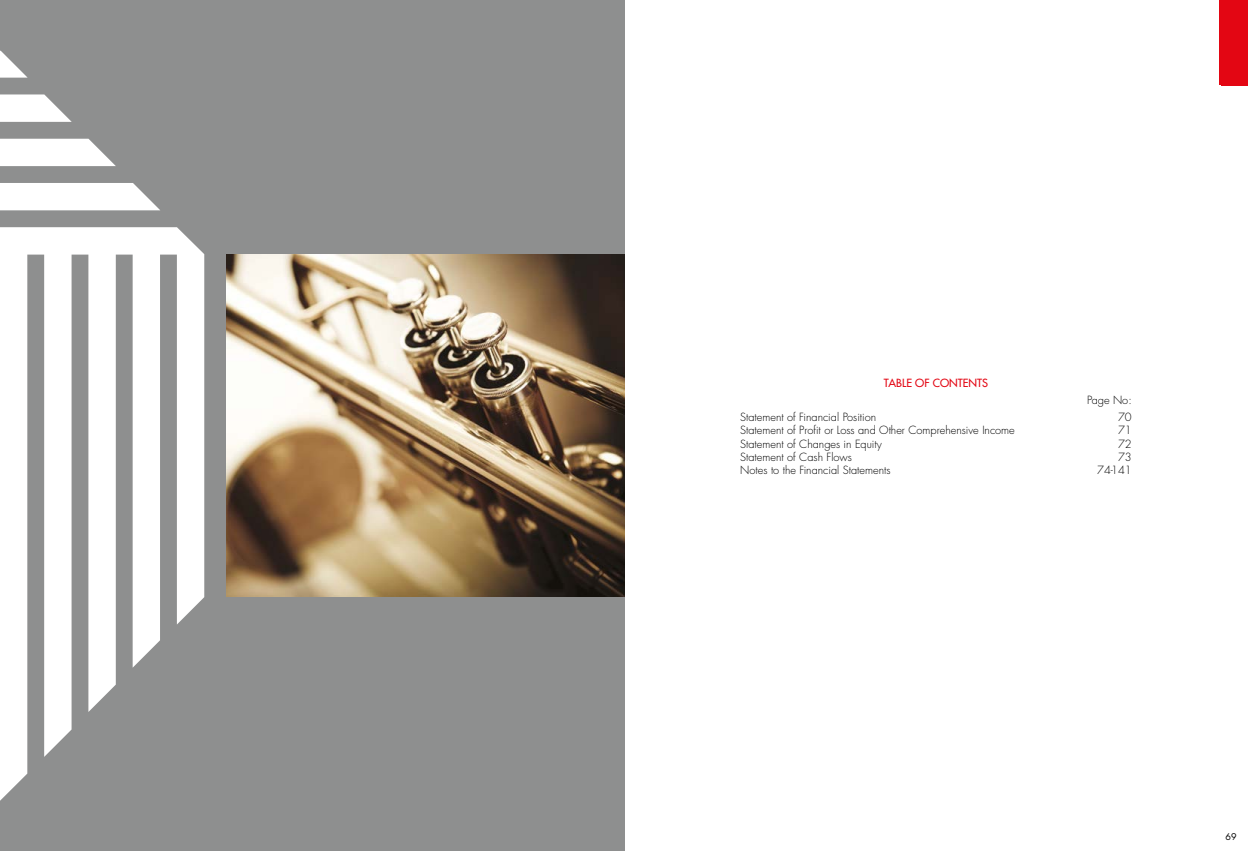
<style>
.page{position:relative;width:1248px;height:851px;background:#fff}
.page>*{position:absolute;margin:0;border:0;box-sizing:border-box;transform-origin:0 0}
.t1{font:11px/13.2px "Futura Light Tr";color:#000;text-align:right}
.t2{font:11px "Futura Normal Tr";color:#e30613}
.t3{font:9px "Futura Book Tr";color:#000}
</style>
<div class="page">
<div style="left:1219px;top:0;width:28px;height:85px;background:#e30613"></div>
<div style="left:0;top:0;width:624px;height:850px;background:#8e8f8f"></div>
<svg style="left:0;top:51px;width:204px;height:749px"></svg>
<img style="left:227px;top:254px;width:397px;height:342px">
<p class="t2" style="left:883px;top:375px;width:106px">TABLE OF CONTENTS</p>
<p class="t1" style="left:740px;top:410px;width:276px;text-align:left">Statement of Financial Position<br>Statement of Profit or Loss and Other Comprehensive Income Statement of Changes in Equity<br>Statement of Cash Flows<br>Notes to the Financial Statements</p>
<p class="t1" style="left:1087px;top:391px;width:46px;line-height:17.6px">Page No:<br>70</p>
<p class="t1" style="left:1097px;top:424px;width:36px">71<br>72<br>73<br>74-141</p>
<p class="t3" style="left:1225px;top:830px;width:13px">69</p>
</div>
